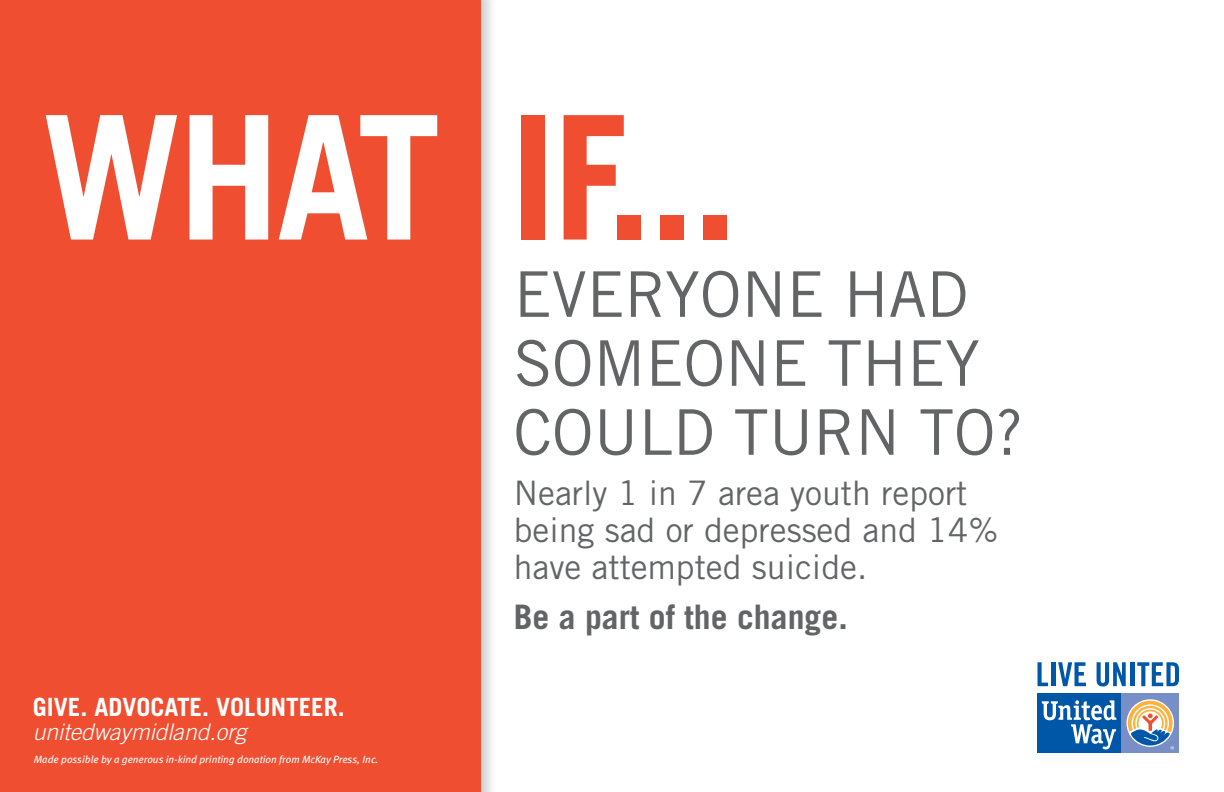
<style>
.page{position:relative;width:1224px;height:792px;background:#fff}
.page>*{position:absolute;margin:0;border:0;box-sizing:border-box;transform-origin:0 0}
.t1{font:700 172.3px "Trade Gothic";letter-spacing:-.02em;color:#f04e31}
.t2{font:63px/69px "Trade Gothic";color:#636466}
.t3{font:33.8px/37px "Trade Gothic";color:#636466}
.t4{font:700 33.8px "Trade Gothic";color:#636466}
.t5{font:700 25.2px "Trade Gothic";color:#fff}
.t6{font:italic 300 22.9px "Trade Gothic";color:#fff}
.t7{font:italic 10.5px "Meta";color:#fff}
.s1{color:#fff}
</style>
<div class="page">
<div style="left:0;top:0;width:498px;height:792px;background:#000;opacity:.2"></div>
<div style="left:0;top:0;width:481px;height:792px;background:#f04e31"></div>
<svg style="left:1038px;top:662px;width:10px;height:24px"></svg>
<hr style="left:1051px;top:662px;width:4px;height:24px;background:#0056a7">
<svg style="left:1058px;top:662px;width:28px;height:24px"></svg>
<svg style="left:1097px;top:662px;width:29px;height:25px"></svg>
<hr style="left:1130px;top:662px;width:4px;height:24px;background:#0056a7">
<svg style="left:1137px;top:662px;width:42px;height:24px"></svg>
<div style="left:1121px;top:694px;width:58px;height:59px;background:#788ec7"></div>
<div style="left:1038px;top:694px;width:83px;height:59px;background:#0056a7"></div>
<svg style="left:1126px;top:699px;width:48px;height:48px"></svg>
<svg style="left:1042px;top:700px;width:74px;height:49px"></svg>
<svg style="left:1128px;top:701px;width:46px;height:49px"></svg>
<h1 class="t1" style="left:42px;top:72px;width:698px"><span class="s1">WHAT</span> IF...</h1>
<h2 class="t2" style="left:514px;top:259px;width:511px">EVERYONE HAD<br>SOMEONE THEY<br>COULD TURN TO?</h2>
<p class="t3" style="left:514px;top:474px;width:486px">Nearly 1 in 7 area youth report being sad or depressed and 14% have attempted suicide.</p>
<p class="t4" style="left:514px;top:596px;width:335px">Be a part of the change.</p>
<p class="t5" style="left:33px;top:691px;width:313px">GIVE. ADVOCATE. VOLUNTEER.</p>
<p class="t6" style="left:33px;top:718px;width:215px">unitedwaymidland.org</p>
<p class="t7" style="left:34px;top:753px;width:346px">Made possible by a generous in-kind printing donation from McKay Press, Inc.</p>
</div>
